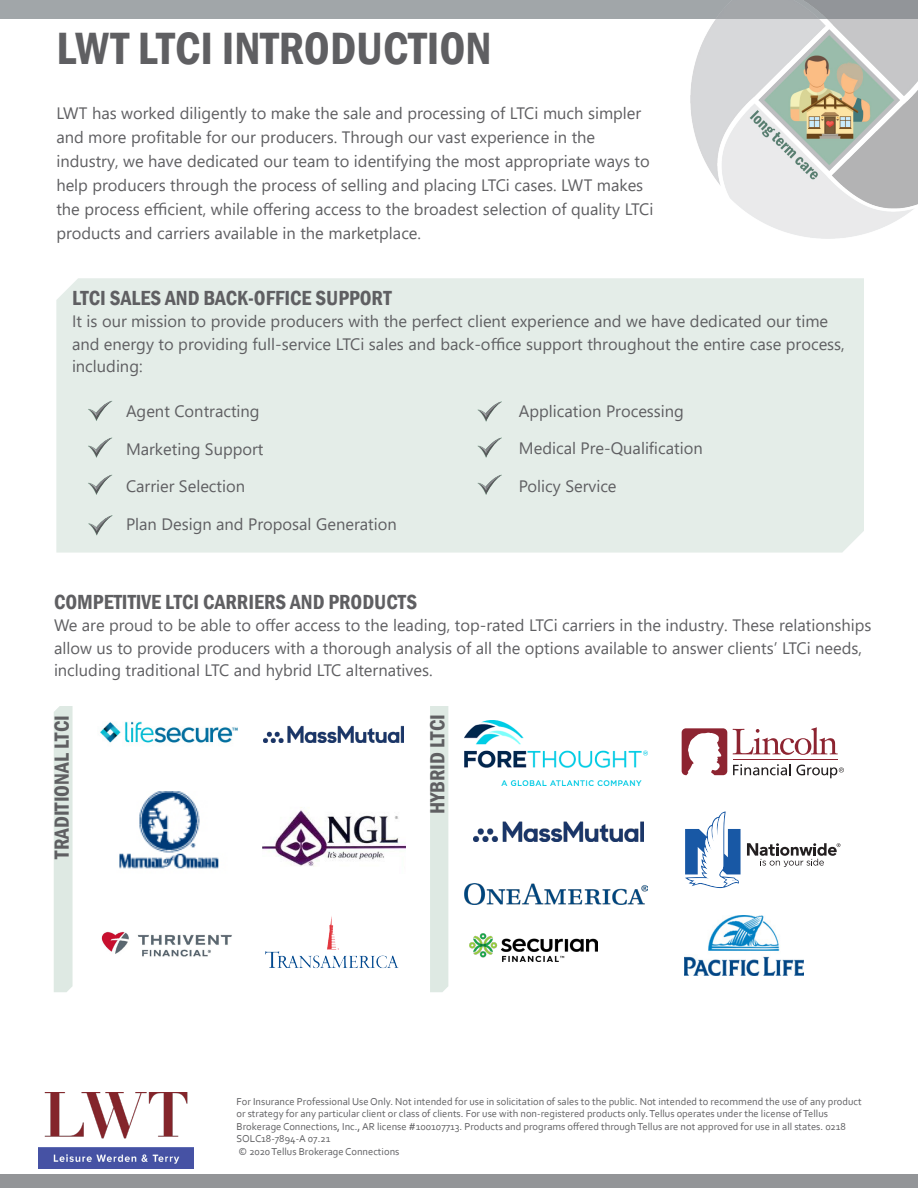
<style>
.page{position:relative;width:918px;height:1188px;background:#fff}
.page>*{position:absolute;margin:0;border:0;box-sizing:border-box;transform-origin:0 0}
.t1{font:600 condensed 46.5px "Franklin Gothic";color:#5f5f62}
.t2{font:600 condensed 21px "Franklin Gothic";color:#5f5f62}
.t3{font:16.5px/24px "Segoe UI";color:#5f5f62}
.t4{font:10.5px/12.6px "Corbel";color:#5f5f62}
</style>
<div class="page">
<div style="left:0;top:0;width:918px;height:18px;background:#a1a6a9"></div>
<img style="left:691px;top:0;width:227px;height:238px">
<div style="left:0;top:1174px;width:918px;height:14px;background:#939598"></div>
<img style="left:38px;top:1093px;width:156px;height:75px">
<div style="left:430px;top:706px;width:18px;height:286px;background:#dee9e3"></div>
<div style="left:54px;top:706px;width:19px;height:286px;background:#dee9e3"></div>
<div style="left:56px;top:278px;width:808px;height:275px;background:#e4ede8"></div>
<img style="left:119px;top:791px;width:100px;height:78px">
<img style="left:265px;top:916px;width:134px;height:53px">
<img style="left:465px;top:883px;width:183px;height:22px">
<img style="left:470px;top:934px;width:127px;height:27px">
<svg style="left:685px;top:812px;width:56px;height:76px"></svg>
<svg style="left:747px;top:843px;width:94px;height:24px"></svg>
<svg style="left:682px;top:728px;width:45px;height:47px"></svg>
<svg style="left:733px;top:727px;width:105px;height:28px"></svg>
<hr style="left:733px;top:760px;width:104px;height:1px;background:#8d2431">
<svg style="left:733px;top:764px;width:111px;height:14px"></svg>
<img style="left:262px;top:807px;width:143px;height:60px">
<svg style="left:88px;top:401px;width:24px;height:20px"></svg>
<svg style="left:88px;top:437px;width:24px;height:21px"></svg>
<svg style="left:88px;top:475px;width:24px;height:20px"></svg>
<svg style="left:88px;top:515px;width:25px;height:20px"></svg>
<svg style="left:478px;top:401px;width:24px;height:21px"></svg>
<svg style="left:478px;top:437px;width:24px;height:21px"></svg>
<svg style="left:478px;top:475px;width:24px;height:20px"></svg>
<img style="left:465px;top:720px;width:183px;height:66px">
<img style="left:100px;top:721px;width:138px;height:22px">
<img style="left:263px;top:725px;width:140px;height:17px">
<img style="left:473px;top:821px;width:170px;height:20px">
<img style="left:684px;top:916px;width:120px;height:60px">
<img style="left:101px;top:931px;width:131px;height:26px">
<p class="t1" style="left:56px;top:18px;width:437px">LWT LTCI INTRODUCTION</p>
<p class="t3" style="left:56px;top:99px;width:599px">LWT has worked diligently to make the sale and processing of LTCi much simpler and more profitable for our producers. Through our vast experience in the industry, we have dedicated our team to identifying the most appropriate ways to help producers through the process of selling and placing LTCi cases. LWT makes the process efficient, while offering access to the broadest selection of quality LTCi products and carriers available in the marketplace.</p>
<p class="t2" style="left:72px;top:284px;width:321px">LTCI SALES AND BACK-OFFICE SUPPORT</p>
<p class="t3" style="left:72px;top:309px;width:774px;line-height:22.5px">It is our mission to provide producers with the perfect client experience and we have dedicated our time and energy to providing full-service LTCi sales and back-office support throughout the entire case process, including:</p>
<p class="t3" style="left:126px;top:398px;width:135px">Agent Contracting</p>
<p class="t3" style="left:126px;top:435px;width:139px">Marketing Support</p>
<p class="t3" style="left:126px;top:473px;width:121px">Carrier Selection</p>
<p class="t3" style="left:126px;top:510px;width:272px">Plan Design and Proposal Generation</p>
<p class="t3" style="left:519px;top:398px;width:167px">Application Processing</p>
<p class="t3" style="left:519px;top:435px;width:185px">Medical Pre-Qualification</p>
<p class="t3" style="left:519px;top:473px;width:99px">Policy Service</p>
<p class="t2" style="left:54px;top:588px;width:365px">COMPETITIVE LTCI CARRIERS AND PRODUCTS</p>
<p class="t3" style="left:54px;top:613px;width:819px;line-height:22.5px">We are proud to be able to offer access to the leading, top-rated LTCi carriers in the industry. These relationships allow us to provide producers with a thorough analysis of all the options available to answer clients’ LTCi needs, including traditional LTC and hybrid LTC alternatives.</p>
<p class="t2" style="left:48px;top:859px;width:145px;rotate:-90deg">TRADITIONAL LTCI</p>
<p class="t2" style="left:424px;top:814px;width:102px;rotate:-90deg">HYBRID LTCI</p>
<p class="t4" style="left:237px;top:1095px;width:627px">For Insurance Professional Use Only. Not intended for use in solicitation of sales to the public. Not intended to recommend the use of any product or strategy for any particular client or class of clients. For use with non-registered products only. Tellus operates under the license of Tellus Brokerage Connections, Inc., AR license #100107713. Products and programs offered through Tellus are not approved for use in all states. 0218<br>SOLC18-7894-A 07.21</p>
<p class="t4" style="left:239px;top:1145px;width:162px">© 2020 Tellus Brokerage Connections</p>
</div>
